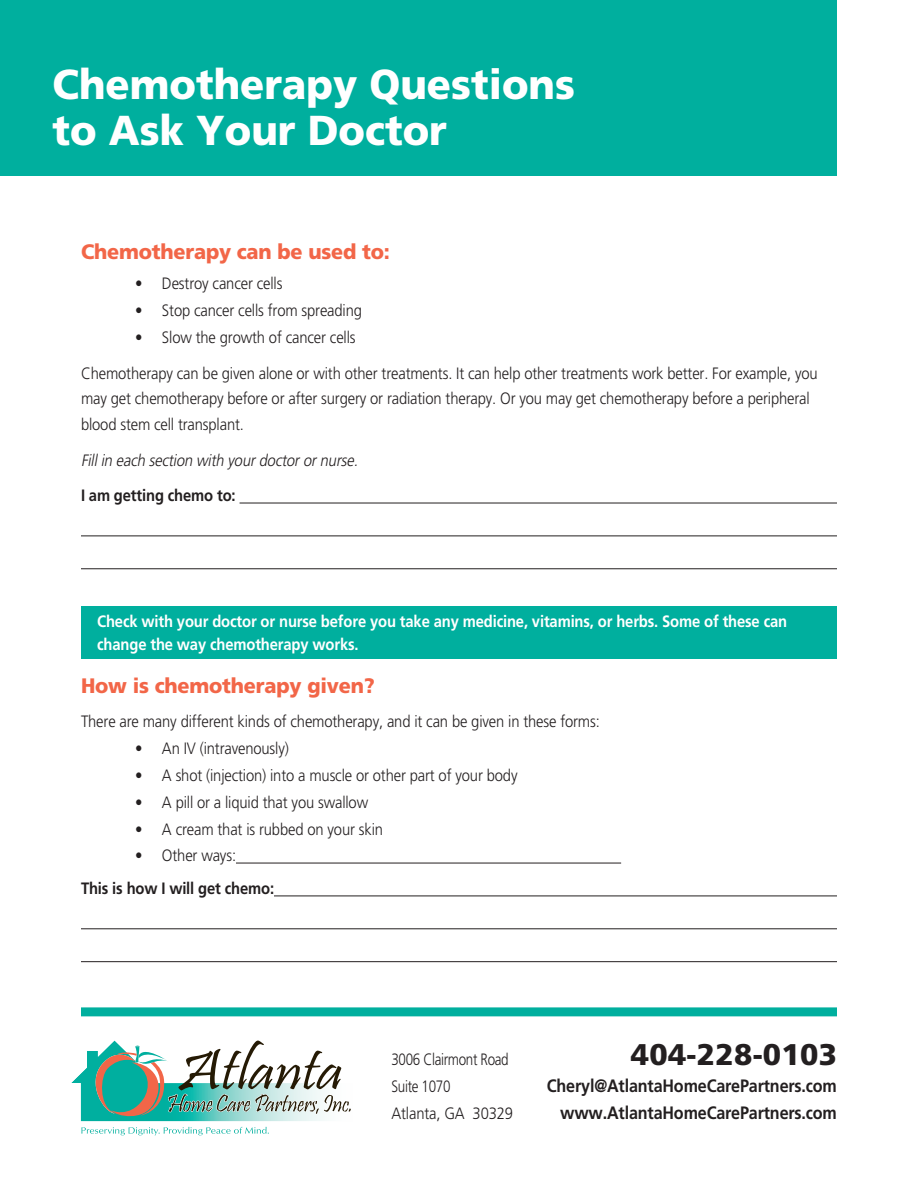
<style>
.page{position:relative;width:918px;height:1188px;background:#fff}
.page>*{position:absolute;margin:0;border:0;box-sizing:border-box;transform-origin:0 0}
.t1{font:900 41.85px/46.3px "Frutiger";color:#fff;scale:.95 1}
.t2{font:900 29.85px "Frutiger";letter-spacing:.01em;color:#231f20}
.Subtitle_2_-_14pt{font:900 20.85px "Frutiger";letter-spacing:-.01em;color:#f26648;scale:.95 1}
.t3{font:700 18px "Frutiger";letter-spacing:-.01em;color:#231f20;scale:.9 1}
.Body_Text{font:300 16.5px/25.3px "Frutiger";letter-spacing:-.01em;color:#231f20;scale:.9 1}
.Body_Text_Bulleted{font:300 16.5px "Frutiger";letter-spacing:-.01em;color:#231f20;scale:.9 1}
.Body_Text-2{font:700 16.5px/22.4px "Frutiger";letter-spacing:-.01em;color:#fff;scale:.9 1}
.Body_Text-3{font:700 16.5px "Frutiger";letter-spacing:-.01em;color:#231f20;scale:.9 1}
.Body_Text-4{font:italic 300 16.5px "Frutiger";color:#231f20;scale:.9 1}
.Body_Text-5{font:300 16.5px "Frutiger";letter-spacing:-.01em;color:#231f20;scale:.82 1}
</style>
<div class="page">
<div style="left:0;top:0;width:837px;height:176px;background:#00af9e"></div>
<div style="left:81px;top:1007px;width:756px;height:9px;background:#00af9e"></div>
<svg style="left:71px;top:1040px;width:280px;height:95px"></svg>
<hr style="left:240px;top:503px;width:597px;height:1px;background:#231f20">
<hr style="left:81px;top:535px;width:756px;height:1px;background:#231f20">
<hr style="left:81px;top:568px;width:756px;height:1px;background:#231f20">
<hr style="left:236px;top:863px;width:385px;height:1px;background:#231f20">
<hr style="left:274px;top:896px;width:563px;height:1px;background:#231f20">
<hr style="left:81px;top:928px;width:756px;height:1px;background:#231f20">
<hr style="left:81px;top:961px;width:756px;height:1px;background:#231f20">
<div style="left:81px;top:606px;width:756px;height:52px;background:#00af9e"></div>
<p class="t1" style="left:52px;top:60px;width:551px">Chemotherapy Questions to Ask Your Doctor</p>
<p class="Subtitle_2_-_14pt" style="left:81px;top:239px;width:327px">Chemotherapy can be used to:</p>
<p class="Body_Text_Bulleted" style="left:135px;top:274px;width:165px">• Destroy cancer cells</p>
<p class="Body_Text_Bulleted" style="left:135px;top:301px;width:254px">• Stop cancer cells from spreading</p>
<p class="Body_Text_Bulleted" style="left:135px;top:328px;width:247px">• Slow the growth of cancer cells</p>
<p class="Body_Text" style="left:81px;top:360px;width:820px">Chemotherapy can be given alone or with other treatments. It can help other treatments work better. For example, you may get chemotherapy before or after surgery or radiation therapy. Or you may get chemotherapy before a peripheral blood stem cell transplant.</p>
<p class="Body_Text-4" style="left:81px;top:450px;width:313px">Fill in each section with your doctor or nurse.</p>
<p class="Body_Text-3" style="left:81px;top:486px;width:173px">I am getting chemo to:</p>
<p class="Body_Text-2" style="left:97px;top:610px;width:768px">Check with your doctor or nurse before you take any medicine, vitamins, or herbs. Some of these can change the way chemotherapy works.</p>
<p class="Subtitle_2_-_14pt" style="left:81px;top:673px;width:311px">How is chemotherapy given?</p>
<p class="Body_Text" style="left:81px;top:708px;width:578px">There are many different kinds of chemotherapy, and it can be given in these forms:</p>
<p class="Body_Text_Bulleted" style="left:135px;top:739px;width:173px">• An IV (intravenously)</p>
<p class="Body_Text_Bulleted" style="left:135px;top:766px;width:427px">• A shot (injection) into a muscle or other part of your body</p>
<p class="Body_Text_Bulleted" style="left:135px;top:793px;width:261px">• A pill or a liquid that you swallow</p>
<p class="Body_Text_Bulleted" style="left:135px;top:819px;width:277px">• A cream that is rubbed on your skin</p>
<p class="Body_Text_Bulleted" style="left:135px;top:846px;width:114px">• Other ways:</p>
<p class="Body_Text-3" style="left:81px;top:879px;width:216px">This is how I will get chemo:</p>
<p class="Body_Text-5" style="left:392px;top:1050px;width:145px">3006 Clairmont Road</p>
<p class="t2" style="left:631px;top:1037px;width:208px">404-228-0103</p>
<p class="Body_Text-5" style="left:392px;top:1077px;width:73px">Suite 1070</p>
<p class="t3" style="left:547px;top:1075px;width:324px">Cheryl@AtlantaHomeCarePartners.com</p>
<p class="Body_Text" style="left:392px;top:1101px;width:137px">Atlanta, GA 30329</p>
<p class="t3" style="left:560px;top:1102px;width:309px">www.AtlantaHomeCarePartners.com</p>
</div>
